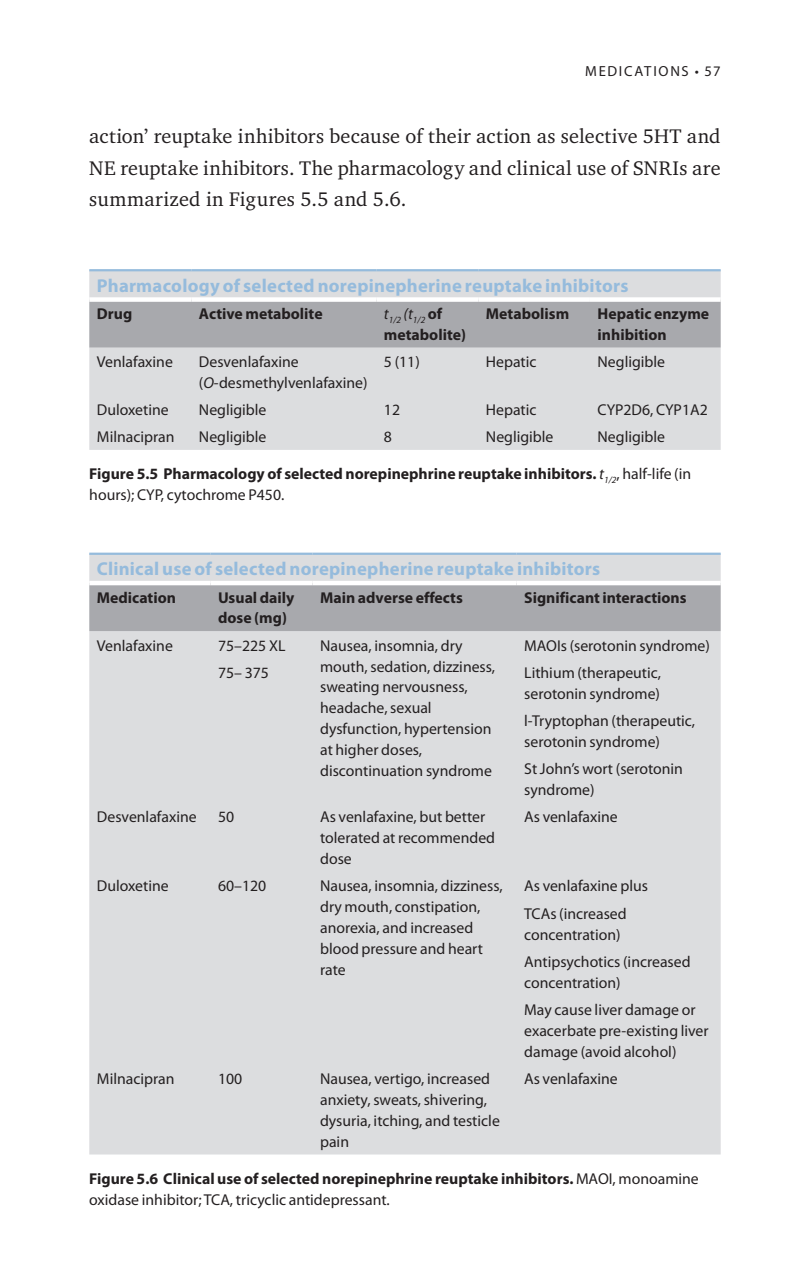
<style>
.page{position:relative;width:810px;height:1282px;background:#fff}
.page>*{position:absolute;margin:0;border:0;box-sizing:border-box;transform-origin:0 0}
.t1{font:20.25px/31.5px "Charter BT Pro";letter-spacing:.015em;color:#231f20;text-align:justify}
.t2{font:700 18.68px "Myriad Pro";letter-spacing:.01em;color:#95bbdc}
.t3{font:15.75px/20.9px "Myriad Pro";color:#231f20}
.t4{font:700 15.75px/20.9px "Myriad Pro";color:#231f20}
.t5{font:14.62px "Myriad Pro";letter-spacing:.12em;color:#231f20}
.t6{font:italic 9.45px "Myriad Pro";color:#231f20}
.s1{font-style:italic}
.s2{font-weight:400;font-style:italic}
.s3{font-weight:400}
</style>
<div class="page">
<div style="left:89px;top:271px;width:632px;height:179px;background:#dcdddf"></div>
<div style="left:89px;top:302px;width:632px;height:46px;background:#a8a9ad"></div>
<hr style="left:89px;top:269px;width:102px;height:2px;background:#95bbdc">
<hr style="left:191px;top:269px;width:185px;height:2px;background:#95bbdc">
<hr style="left:376px;top:269px;width:102px;height:2px;background:#95bbdc">
<hr style="left:478px;top:269px;width:112px;height:2px;background:#95bbdc">
<hr style="left:590px;top:269px;width:131px;height:2px;background:#95bbdc">
<div style="left:89px;top:297px;width:102px;height:5px;background:#fff"></div>
<div style="left:191px;top:297px;width:185px;height:5px;background:#fff"></div>
<div style="left:376px;top:297px;width:102px;height:5px;background:#fff"></div>
<div style="left:478px;top:297px;width:112px;height:5px;background:#fff"></div>
<div style="left:590px;top:297px;width:131px;height:5px;background:#fff"></div>
<div style="left:89px;top:555px;width:632px;height:599px;background:#dcdddf"></div>
<div style="left:89px;top:585px;width:632px;height:46px;background:#a8a9ad"></div>
<hr style="left:89px;top:553px;width:121px;height:2px;background:#95bbdc">
<hr style="left:210px;top:553px;width:103px;height:2px;background:#95bbdc">
<hr style="left:313px;top:553px;width:204px;height:2px;background:#95bbdc">
<hr style="left:517px;top:553px;width:204px;height:2px;background:#95bbdc">
<hr style="left:89px;top:581px;width:121px;height:4px;background:#fff">
<hr style="left:210px;top:581px;width:103px;height:4px;background:#fff">
<hr style="left:313px;top:581px;width:204px;height:4px;background:#fff">
<hr style="left:517px;top:581px;width:204px;height:4px;background:#fff">
<p class="t5" style="left:585px;top:63px;width:137px">Medications • 57</p>
<p class="t1" style="left:89px;top:120px;width:633px">action’ reuptake inhibitors because of their action as selective 5HT and NE reuptake inhibitors. The pharmacology and clinical use of SNRIs are summarized in Figures 5.5 and 5.6.</p>
<p class="t2" style="left:97px;top:275px;width:533px">Pharmacology of selected norepinepherine reuptake inhibitors</p>
<p class="t4" style="left:97px;top:303px;width:37px">Drug</p>
<p class="t4" style="left:199px;top:303px;width:125px">Active metabolite</p>
<p class="t6" style="left:384px;top:315px;width:60px"><sup>t</sup>1/2 <sup>(t</sup>1/2 <sup>of</sup></p>
<p class="t4" style="left:384px;top:324px;width:84px">metabolite)</p>
<p class="t4" style="left:486px;top:303px;width:85px">Metabolism</p>
<p class="t4" style="left:598px;top:303px;width:113px">Hepatic enzyme inhibition</p>
<p class="t3" style="left:97px;top:352px;width:78px">Venlafaxine</p>
<p class="t3" style="left:199px;top:352px;width:170px">Desvenlafaxine (<span class="s1">O</span>-desmethylvenlafaxine)</p>
<p class="t3" style="left:384px;top:352px;width:37px">5 (11)</p>
<p class="t3" style="left:486px;top:352px;width:52px">Hepatic</p>
<p class="t3" style="left:598px;top:352px;width:69px">Negligible</p>
<p class="t3" style="left:97px;top:400px;width:73px">Duloxetine</p>
<p class="t3" style="left:199px;top:400px;width:69px">Negligible</p>
<p class="t3" style="left:384px;top:400px;width:18px">12</p>
<p class="t3" style="left:486px;top:400px;width:52px">Hepatic</p>
<p class="t3" style="left:598px;top:400px;width:112px">CYP2D6, CYP1A2</p>
<p class="t3" style="left:97px;top:427px;width:79px">Milnacipran</p>
<p class="t3" style="left:199px;top:427px;width:69px">Negligible</p>
<p class="t3" style="left:384px;top:427px;width:10px">8</p>
<p class="t3" style="left:486px;top:427px;width:69px">Negligible</p>
<p class="t3" style="left:598px;top:427px;width:69px">Negligible</p>
<p class="t4" style="left:89px;top:464px;width:603px">Figure 5.5 Pharmacology of selected norepinephrine reuptake inhibitors. <span class="s2">t</span><sub>1/2</sub><span class="s3">, half-life (in hours); CYP, cytochrome P450.</span></p>
<p class="t2" style="left:97px;top:559px;width:505px">Clinical use of selected norepinepherine reuptake inhibitors</p>
<p class="t4" style="left:97px;top:587px;width:81px">Medication</p>
<p class="t4" style="left:218px;top:587px;width:78px">Usual daily dose (mg)</p>
<p class="t4" style="left:320px;top:587px;width:144px">Main adverse effects</p>
<p class="t4" style="left:524px;top:587px;width:164px">Significant interactions</p>
<p class="t3" style="left:97px;top:635px;width:78px">Venlafaxine</p>
<p class="t3" style="left:218px;top:632px;width:69px;line-height:27.2px">75–225 XL<br>75– 375</p>
<p class="t3" style="left:320px;top:635px;width:177px">Nausea, insomnia, dry mouth, sedation, dizziness, sweating nervousness, headache, sexual dysfunction, hypertension at higher doses, discontinuation syndrome</p>
<p class="t3" style="left:524px;top:632px;width:187px;line-height:27.2px">MAOIs (serotonin syndrome)<br>Lithium (therapeutic,</p>
<p class="t3" style="left:524px;top:680px;width:172px;line-height:27.2px">serotonin syndrome) l-Tryptophan (therapeutic,</p>
<p class="t3" style="left:524px;top:729px;width:160px;line-height:27.2px">serotonin syndrome)<br>St John’s wort (serotonin</p>
<p class="t3" style="left:524px;top:780px;width:72px">syndrome)</p>
<p class="t3" style="left:97px;top:807px;width:101px">Desvenlafaxine</p>
<p class="t3" style="left:218px;top:807px;width:18px">50</p>
<p class="t3" style="left:320px;top:807px;width:177px">As venlafaxine, but better tolerated at recommended dose</p>
<p class="t3" style="left:524px;top:807px;width:95px">As venlafaxine</p>
<p class="t3" style="left:97px;top:876px;width:73px">Duloxetine</p>
<p class="t3" style="left:218px;top:876px;width:50px">60–120</p>
<p class="t3" style="left:320px;top:876px;width:184px">Nausea, insomnia, dizziness, dry mouth, constipation, anorexia, and increased blood pressure and heart rate</p>
<p class="t3" style="left:524px;top:873px;width:125px;line-height:27.2px">As venlafaxine plus<br>TCAs (increased</p>
<p class="t3" style="left:524px;top:921px;width:168px;line-height:27.2px">concentration)<br>Antipsychotics (increased</p>
<p class="t3" style="left:524px;top:969px;width:173px;line-height:27.2px">concentration)<br>May cause liver damage or</p>
<p class="t3" style="left:524px;top:1021px;width:186px">exacerbate pre-existing liver damage (avoid alcohol)</p>
<p class="t3" style="left:97px;top:1069px;width:79px">Milnacipran</p>
<p class="t3" style="left:218px;top:1069px;width:26px">100</p>
<p class="t3" style="left:320px;top:1069px;width:181px">Nausea, vertigo, increased anxiety, sweats, shivering, dysuria, itching, and testicle pain</p>
<p class="t3" style="left:524px;top:1069px;width:95px">As venlafaxine</p>
<p class="t4" style="left:89px;top:1168px;width:611px">Figure 5.6 Clinical use of selected norepinephrine reuptake inhibitors. <span class="s3">MAOI, monoamine oxidase inhibitor; TCA, tricyclic antidepressant.</span></p>
</div>
